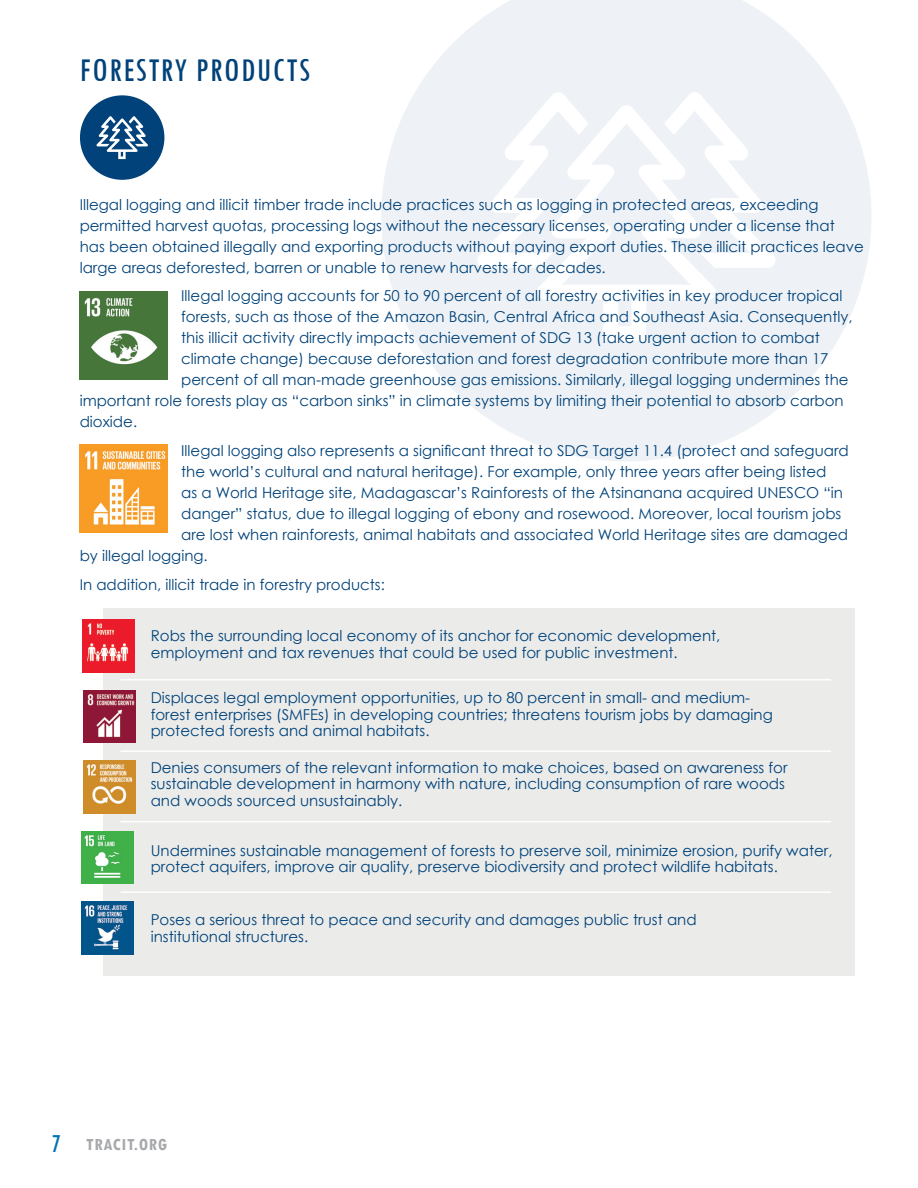
<style>
.page{position:relative;width:918px;height:1188px;background:#fff}
.page>*{position:absolute;margin:0;border:0;box-sizing:border-box;transform-origin:0 0}
.t1{font:condensed 34.5px "Tw Cen";letter-spacing:.04em;color:#004279}
.t2{font:condensed 27px "Tw Cen";color:#0072b4}
.t3{font:700 condensed 18px "Tw Cen";letter-spacing:.04em;color:#a7a9ac}
.t4{font:15px/16.8px "Century Gothic";color:#004279}
</style>
<div class="page">
<div style="left:80px;top:95px;width:84px;height:85px;background:#004279;border-radius:50%"></div>
<svg style="left:96px;top:116px;width:52px;height:43px"></svg>
<svg style="left:381px;top:0;width:490px;height:461px;fill:#eef2f6"></svg>
<svg style="left:477px;top:92px;width:299px;height:249px"></svg>
<img style="left:80px;top:445px;width:88px;height:88px">
<div style="left:103px;top:609px;width:752px;height:367px;background:#ebebea"></div>
<img style="left:82px;top:620px;width:53px;height:52px">
<img style="left:83px;top:690px;width:53px;height:53px">
<img style="left:83px;top:761px;width:53px;height:52px">
<img style="left:81px;top:831px;width:53px;height:53px">
<img style="left:81px;top:902px;width:53px;height:52px">
<hr style="left:121px;top:679px;width:710px;height:2px;background:#fff">
<hr style="left:121px;top:750px;width:710px;height:2px;background:#fff">
<hr style="left:121px;top:821px;width:710px;height:1px;background:#fff">
<hr style="left:121px;top:891px;width:710px;height:2px;background:#fff">
<img style="left:80px;top:292px;width:88px;height:88px">
<h1 class="t1" style="left:80px;top:49px;width:232px">FORESTRY PRODUCTS</h1>
<p class="t4" style="left:80px;top:194px;width:786px;line-height:21px">Illegal logging and illicit timber trade include practices such as logging in protected areas, exceeding permitted harvest quotas, processing logs without the necessary licenses, operating under a license that<br>has been obtained illegally and exporting products without paying export duties. These illicit practices leave large areas deforested, barren or unable to renew harvests for decades.</p>
<p class="t4" style="left:181px;top:287px;width:663px">Illegal logging accounts for 50 to 90 percent of all forestry activities in key producer tropical</p>
<p class="t4" style="left:181px;top:308px;width:673px">forests, such as those of the Amazon Basin, Central Africa and Southeast Asia. Consequently,</p>
<p class="t4" style="left:181px;top:329px;width:640px">this illicit activity directly impacts achievement of SDG 13 (take urgent action to combat</p>
<p class="t4" style="left:181px;top:350px;width:649px">climate change) because deforestation and forest degradation contribute more than 17</p>
<p class="t4" style="left:181px;top:371px;width:669px">percent of all man-made greenhouse gas emissions. Similarly, illegal logging undermines the</p>
<p class="t4" style="left:80px;top:392px;width:766px">important role forests play as “carbon sinks” in climate systems by limiting their potential to absorb carbon</p>
<p class="t4" style="left:80px;top:413px;width:59px">dioxide.</p>
<p class="t4" style="left:181px;top:442px;width:669px">Illegal logging also represents a significant threat to SDG Target 11.4 (protect and safeguard</p>
<p class="t4" style="left:181px;top:463px;width:647px">the world’s cultural and natural heritage). For example, only three years after being listed</p>
<p class="t4" style="left:181px;top:484px;width:663px">as a World Heritage site, Madagascar’s Rainforests of the Atsinanana acquired UNESCO “in</p>
<p class="t4" style="left:181px;top:505px;width:662px">danger” status, due to illegal logging of ebony and rosewood. Moreover, local tourism jobs</p>
<p class="t4" style="left:181px;top:526px;width:668px">are lost when rainforests, animal habitats and associated World Heritage sites are damaged</p>
<p class="t4" style="left:80px;top:547px;width:130px">by illegal logging.</p>
<p class="t4" style="left:80px;top:575px;width:307px">In addition, illicit trade in forestry products:</p>
<p class="t4" style="left:151px;top:627px;width:571px">Robs the surrounding local economy of its anchor for economic development, employment and tax revenues that could be used for public investment.</p>
<p class="t4" style="left:151px;top:689px;width:624px">Displaces legal employment opportunities, up to 80 percent in small- and medium&shy;forest enterprises (SMFEs) in developing countries; threatens tourism jobs by damaging protected forests and animal habitats.</p>
<p class="t4" style="left:151px;top:758px;width:638px">Denies consumers of the relevant information to make choices, based on awareness for sustainable development in harmony with nature, including consumption of rare woods and woods sourced unsustainably.</p>
<p class="t4" style="left:151px;top:842px;width:683px">Undermines sustainable management of forests to preserve soil, minimize erosion, purify water, protect aquifers, improve air quality, preserve biodiversity and protect wildlife habitats.</p>
<p class="t4" style="left:151px;top:911px;width:547px">Poses a serious threat to peace and security and damages public trust and institutional structures.</p>
<h2 class="t2" style="left:51px;top:1127px;width:11px">7</h2>
<p class="t3" style="left:86px;top:1134px;width:82px">TRACIT.ORG</p>
</div>
